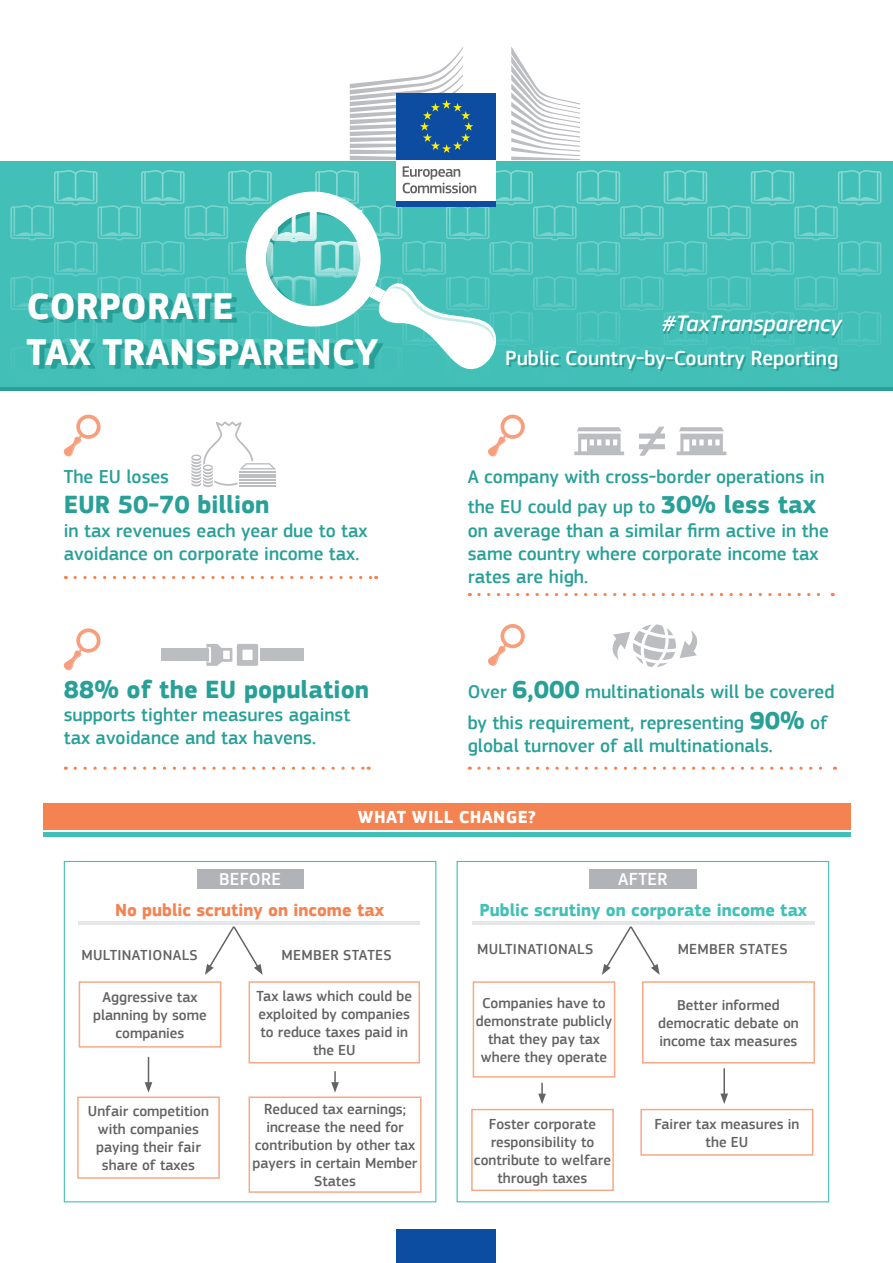
<style>
.page{position:relative;width:893px;height:1263px;background:#fff}
.page>*{position:absolute;margin:0;border:0;box-sizing:border-box;transform-origin:0 0}
.t1{font:700 38.4px/46px "EC Square Sans Pro";color:#fff}
.t2{font:700 25.65px "EC Square Sans Pro";color:#28a098}
.t3{font:italic 500 23.1px "EC Square Sans Pro";color:#fff}
.t4{font:500 21.15px "EC Square Sans Pro";color:#fff}
.t5{font:500 19.2px/23.1px "EC Square Sans Pro";color:#28a098}
.t6{font:700 18px "EC Square Sans Pro";color:#42c0b8}
.t7{font:700 18px "EC Square Sans Pro";color:#f58351}
.t8{font:700 18px "EC Square Sans Pro";letter-spacing:.02em;color:#fff}
.t9{font:500 18px "EC Square Sans Pro";letter-spacing:.02em;color:#fff}
.t10{font:500 15px/18px "EC Square Sans Pro";color:#231f20;text-align:center}
.t11{font:500 15px "EC Square Sans Pro";letter-spacing:.02em;color:#636366}
.s1{font-weight:700;font-size:25.65px}
</style>
<div class="page">
<div style="left:0;top:160px;width:893px;height:227px;background:#42c0b8"></div>
<div style="left:457px;top:861px;width:372px;height:341px;border:1px solid #42c0b8"></div>
<div style="left:64px;top:861px;width:372px;height:341px;border:1px solid #42c0b8"></div>
<hr style="left:0;top:387px;width:893px;height:4px;background:#28a098">
<svg style="left:75px;top:576px;width:302px;height:3px"></svg>
<svg style="left:75px;top:767px;width:294px;height:3px"></svg>
<svg style="left:479px;top:767px;width:356px;height:3px"></svg>
<svg style="left:479px;top:593px;width:354px;height:3px"></svg>
<svg style="left:63px;top:628px;width:38px;height:43px"></svg>
<svg style="left:488px;top:624px;width:37px;height:42px"></svg>
<svg style="left:488px;top:414px;width:37px;height:43px"></svg>
<svg style="left:63px;top:414px;width:38px;height:43px"></svg>
<div style="left:43px;top:803px;width:808px;height:26px;background:#f58351"></div>
<div style="left:43px;top:832px;width:808px;height:5px;background:#42c0b8"></div>
<div style="left:197px;top:869px;width:107px;height:19px;background:#b2b3b7"></div>
<div style="left:589px;top:869px;width:107px;height:19px;background:#b2b3b7"></div>
<div style="left:249px;top:981px;width:171px;height:82px;border:2px solid #f58351"></div>
<div style="left:642px;top:981px;width:173px;height:82px;border:2px solid #f58351"></div>
<div style="left:249px;top:1096px;width:173px;height:97px;border:2px solid #f58351"></div>
<div style="left:640px;top:1109px;width:173px;height:47px;border:2px solid #f58351"></div>
<div style="left:471px;top:1109px;width:143px;height:82px;border:2px solid #f58351"></div>
<svg style="left:145px;top:1057px;width:7px;height:36px"></svg>
<hr style="left:723px;top:1069px;width:2px;height:27px;background:#636366">
<svg style="left:720px;top:1093px;width:8px;height:11px"></svg>
<svg style="left:331px;top:1072px;width:8px;height:21px"></svg>
<svg style="left:538px;top:1083px;width:8px;height:21px"></svg>
<svg style="left:205px;top:926px;width:58px;height:49px"></svg>
<svg style="left:602px;top:926px;width:58px;height:49px"></svg>
<hr style="left:79px;top:921px;width:341px;height:3px;background:#e5e6e8">
<hr style="left:473px;top:921px;width:342px;height:3px;background:#e5e6e8">
<svg style="left:639px;top:427px;width:26px;height:29px"></svg>
<svg style="left:191px;top:421px;width:85px;height:66px"></svg>
<div style="left:161px;top:648px;width:47px;height:13px;background:#bcbdc0"></div>
<div style="left:260px;top:648px;width:44px;height:13px;background:#bcbdc0"></div>
<svg style="left:206px;top:644px;width:52px;height:22px"></svg>
<svg style="left:574px;top:427px;width:50px;height:28px"></svg>
<svg style="left:677px;top:427px;width:49px;height:28px"></svg>
<svg style="left:612px;top:624px;width:86px;height:43px"></svg>
<div style="left:397px;top:158px;width:99px;height:44px;background:#fff"></div>
<svg style="left:10px;top:166px;width:871px;height:205px"></svg>
<div style="left:397px;top:201px;width:99px;height:6px;background:#0d4da1"></div>
<svg style="left:511px;top:47px;width:69px;height:113px"></svg>
<div style="left:397px;top:94px;width:99px;height:66px;background:#0d4da1"></div>
<svg style="left:350px;top:47px;width:123px;height:113px"></svg>
<div style="left:397px;top:1229px;width:99px;height:34px;background:#0d4da1"></div>
<p class="t1" style="left:27px;top:285px;width:354px">CORPORATE<br>TAX TRANSPARENCY</p>
<p class="t5" style="left:64px;top:465px;width:107px">The EU loses</p>
<p class="t2" style="left:64px;top:490px;width:207px">EUR 50-70 billion</p>
<p class="t5" style="left:64px;top:519px;width:305px">in tax revenues each year due to tax avoidance on corporate income tax.</p>
<p class="t2" style="left:64px;top:674px;width:307px">88% of the EU population</p>
<p class="t5" style="left:64px;top:703px;width:288px">supports tighter measures against tax avoidance and tax havens.</p>
<p class="t3" style="left:662px;top:310px;width:181px">#TaxTransparency</p>
<p class="t4" style="left:505px;top:346px;width:334px">Public Country-by-Country Reporting</p>
<p class="t5" style="left:468px;top:461px;width:358px;line-height:30.8px">A company with cross-border operations in the EU could pay up to <span class="s1">30% less tax</span></p>
<p class="t5" style="left:468px;top:519px;width:363px">on average than a similar firm active in the same country where corporate income tax rates are high.</p>
<p class="t5" style="left:468px;top:676px;width:368px;line-height:30.8px">Over <span class="s1">6,000</span> multinationals will be covered by this requirement, representing <span class="s1">90%</span> of</p>
<p class="t5" style="left:468px;top:734px;width:307px">global turnover of all multinationals.</p>
<p class="t8" style="left:358px;top:806px;width:180px">WHAT WILL CHANGE?</p>
<p class="t9" style="left:219px;top:869px;width:64px">BEFORE</p>
<p class="t9" style="left:618px;top:869px;width:51px">AFTER</p>
<p class="t7" style="left:115px;top:899px;width:270px">No public scrutiny on income tax</p>
<p class="t11" style="left:82px;top:946px;width:118px">MULTINATIONALS</p>
<p class="t11" style="left:282px;top:946px;width:112px">MEMBER STATES</p>
<p class="t6" style="left:480px;top:899px;width:329px">Public scrutiny on corporate income tax</p>
<p class="t11" style="left:477px;top:940px;width:118px">MULTINATIONALS</p>
<p class="t11" style="left:678px;top:940px;width:112px">MEMBER STATES</p>
<p class="t10" style="left:256px;top:987px;width:157px">Tax laws which could be exploited by companies to reduce taxes paid in the EU</p>
<p class="t10" style="left:658px;top:996px;width:142px">Better informed democratic debate on income tax measures</p>
<p class="t10" style="left:93px;top:988px;width:115px">Aggressive tax planning by some companies</p>
<p class="t10" style="left:476px;top:994px;width:138px">Companies have to demonstrate publicly that they pay tax where they operate</p>
<p class="t10" style="left:88px;top:1102px;width:123px">Unfair competition with companies paying their fair share of taxes</p>
<p class="t10" style="left:253px;top:1101px;width:166px">Reduced tax earnings; increase the need for contribution by other tax payers in certain Member<br>States</p>
<p class="t10" style="left:474px;top:1115px;width:139px">Foster corporate responsibility to contribute to welfare through taxes</p>
<p class="t10" style="left:654px;top:1115px;width:147px">Fairer tax measures in the EU</p>
</div>
